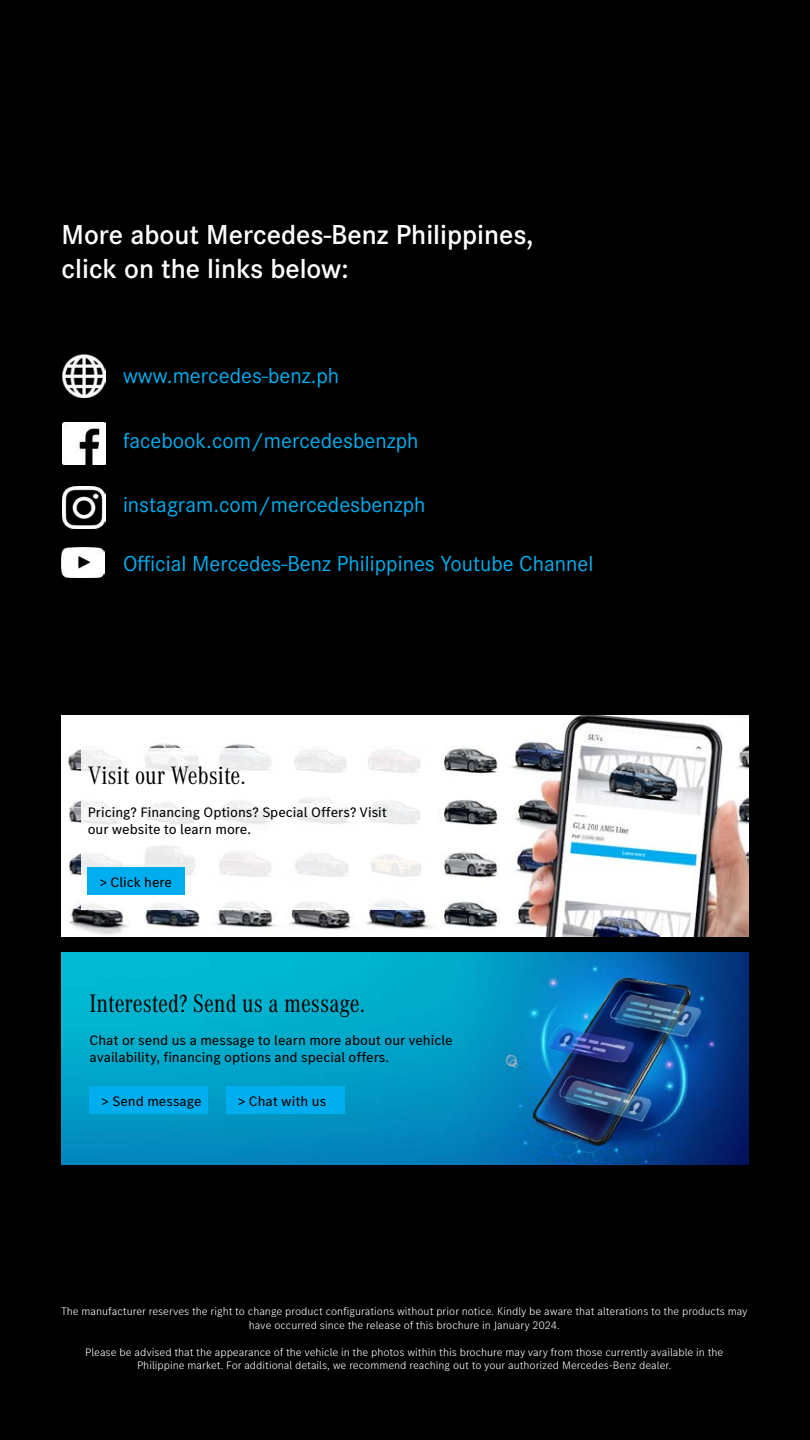
<style>
.page{position:relative;width:810px;height:1440px;background:#000}
.page>*{position:absolute;margin:0;border:0;box-sizing:border-box;transform-origin:0 0}
.t1{font:600 28.5px/34.2px "Corporate S Pro";color:#fff}
.t2{font:26.25px "Corporate A Cond Pro";color:#000}
.t3{font:26.25px "Corporate A Cond Pro";color:#000101}
.t4{font:22.5px "Corporate S Pro";color:#00aeef}
.t5{font:14.25px/17.1px "MB Corpo S Text";color:#000}
.t6{font:14.25px/17.1px "MB Corpo S Text";color:#000101}
.t7{font:300 11.25px/13.5px "MB Corpo S Text";color:#fff;text-align:center}
</style>
<div class="page">
<img style="left:63px;top:422px;width:42px;height:43px">
<img style="left:63px;top:486px;width:42px;height:43px">
<img style="left:63px;top:355px;width:42px;height:43px">
<img style="left:62px;top:548px;width:42px;height:30px">
<img style="left:61px;top:952px;width:688px;height:212px">
<div style="left:90px;top:1086px;width:118px;height:28px;background:#00aeef"></div>
<div style="left:226px;top:1086px;width:119px;height:28px;background:#00aeef"></div>
<img style="left:61px;top:715px;width:687px;height:221px">
<svg style="left:81px;top:748px;width:352px;height:162px;background:#f9fafa"></svg>
<div style="left:88px;top:867px;width:97px;height:27px;background:#00aeef"></div>
<h1 class="t1" style="left:62px;top:216px;width:474px">More about Mercedes-Benz Philippines, click on the links below:</h1>
<h3 class="t4" style="left:123px;top:359px;width:218px">www.mercedes-benz.ph</h3>
<h3 class="t4" style="left:123px;top:424px;width:297px">facebook.com/mercedesbenzph</h3>
<h3 class="t4" style="left:123px;top:488px;width:304px">instagram.com/mercedesbenzph</h3>
<h3 class="t4" style="left:123px;top:547px;width:472px">Official Mercedes-Benz Philippines Youtube Channel</h3>
<h2 class="t3" style="left:88px;top:757px;width:159px">Visit our Website.</h2>
<p class="t6" style="left:88px;top:803px;width:301px">Pricing? Financing Options? Special Offers? Visit our website to learn more.</p>
<p class="t5" style="left:99px;top:873px;width:74px">&gt; Click here</p>
<h2 class="t2" style="left:90px;top:985px;width:277px">Interested? Send us a message.</h2>
<p class="t5" style="left:90px;top:1031px;width:365px">Chat or send us a message to learn more about our vehicle availability, financing options and special offers.</p>
<p class="t5" style="left:101px;top:1093px;width:102px">&gt; Send message</p>
<p class="t5" style="left:238px;top:1093px;width:90px">&gt; Chat with us</p>
<p class="t7" style="left:61px;top:1304px;width:688px">The manufacturer reserves the right to change product configurations without prior notice. Kindly be aware that alterations to the products may have occurred since the release of this brochure in January 2024.</p>
<p class="t7" style="left:85px;top:1345px;width:640px">Please be advised that the appearance of the vehicle in the photos within this brochure may vary from those currently available in the<br>Philippine market. For additional details, we recommend reaching out to your authorized Mercedes-Benz dealer.</p>
</div>
